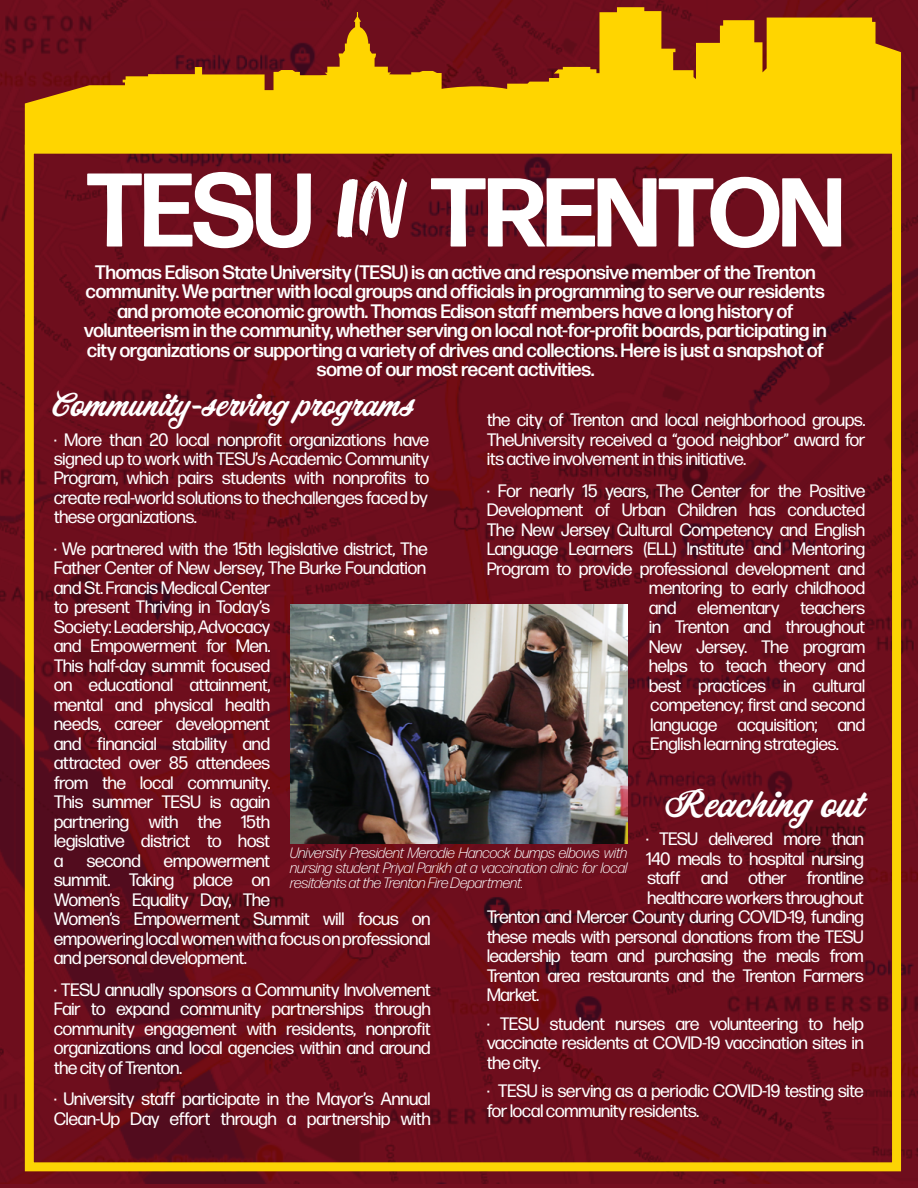
<style>
.page{position:relative;width:918px;height:1188px;background:#fff}
.page>*{position:absolute;margin:0;border:0;box-sizing:border-box;transform-origin:0 0}
.t1{font:700 97.5px "Forma DJR Banner";color:#fff}
.t2{font:34.5px "Corner Store JF";color:#fff}
.t3{font:30px "Corner Store JF";color:#fff}
.t4{font:500 19.5px/19.5px "Forma DJR Display";color:#fff;text-align:center}
.t5{font:18px/19.5px "Forma DJR Display";color:#fff;text-align:justify}
.t6{font:italic 300 15px/15px "Forma DJR Display";letter-spacing:.01em;color:#fff;text-align:justify}
.s1{font-size:104.4px}
.s2{font-family:"Zooja Pro";font-weight:400;font-size:85.5px}
</style>
<div class="page">
<img style="left:0;top:0;width:918px;height:1183px">
<div style="left:25px;top:145px;width:876px;height:1026px;border:9px solid #fcd404"></div>
<svg style="left:25px;top:7px;width:876px;height:143px;background:#c88b0a"></svg>
<img style="left:291px;top:604px;width:336px;height:239px">
<h1 class="t1" style="left:87px;top:151px;width:758px"><span class="s1">TESU</span> <span class="s2">IN</span> TRENTON</h1>
<p class="t4" style="left:84px;top:262px;width:744px">Thomas Edison State University (TESU) is an active and responsive member of the Trenton community. We partner with local groups and officials in programming to serve our residents and promote economic growth. Thomas Edison staff members have a long history of volunteerism in the community, whether serving on local not-for-profit boards, participating in city organizations or supporting a variety of drives and collections. Here is just a snapshot of some of our most recent activities.</p>
<p class="t5" style="left:487px;top:410px;width:380px">the city of Trenton and local neighborhood groups.<br>TheUniversity received a “good neighbor” award for its active involvement in this initiative.</p>
<p class="t5" style="left:487px;top:480px;width:380px">· For nearly 15 years, The Center for the Positive</p>
<p class="t5" style="left:487px;top:500px;width:380px">Development of Urban Children has conducted</p>
<p class="t5" style="left:487px;top:519px;width:380px">The New Jersey Cultural Competency and English</p>
<p class="t5" style="left:487px;top:539px;width:379px">Language Learners (ELL) Institute and Mentoring</p>
<p class="t5" style="left:487px;top:558px;width:380px">Program to provide professional development and</p>
<p class="t5" style="left:649px;top:578px;width:218px">mentoring to early childhood</p>
<p class="t5" style="left:649px;top:597px;width:218px">and elementary teachers</p>
<p class="t5" style="left:649px;top:617px;width:218px">in Trenton and throughout</p>
<p class="t5" style="left:649px;top:636px;width:217px">New Jersey. The program</p>
<p class="t5" style="left:649px;top:656px;width:217px">helps to teach theory and</p>
<p class="t5" style="left:649px;top:675px;width:217px">best practices in cultural</p>
<p class="t5" style="left:651px;top:695px;width:216px">competency; first and second</p>
<p class="t5" style="left:651px;top:714px;width:216px">language acquisition; and</p>
<p class="t5" style="left:651px;top:734px;width:190px">English learning strategies.</p>
<h2 class="t2" style="left:665px;top:779px;width:200px">Reaching out</h2>
<p class="t5" style="left:646px;top:829px;width:219px">· TESU delivered more than</p>
<p class="t5" style="left:646px;top:848px;width:219px">140 meals to hospital nursing</p>
<p class="t5" style="left:648px;top:868px;width:218px">staff and other frontline</p>
<p class="t5" style="left:648px;top:887px;width:217px">healthcare workers throughout</p>
<p class="t5" style="left:487px;top:907px;width:378px">Trenton and Mercer County during COVID-19, funding</p>
<p class="t5" style="left:487px;top:926px;width:378px">these meals with personal donations from the TESU</p>
<p class="t5" style="left:487px;top:946px;width:378px">leadership team and purchasing the meals from</p>
<p class="t5" style="left:487px;top:965px;width:378px">Trenton area restaurants and the Trenton Farmers</p>
<p class="t5" style="left:487px;top:985px;width:54px">Market.</p>
<p class="t5" style="left:487px;top:1013px;width:378px">· TESU student nurses are volunteering to help vaccinate residents at COVID-19 vaccination sites in the city.</p>
<p class="t5" style="left:487px;top:1081px;width:378px">· TESU is serving as a periodic COVID-19 testing site for local community residents.</p>
<h3 class="t3" style="left:52px;top:383px;width:363px">Community-serving programs</h3>
<p class="t5" style="left:54px;top:429px;width:377px">· More than 20 local nonprofit organizations have signed up to work with TESU’s Academic Community Program, which pairs students with nonprofits to create real-world solutions to thechallenges faced by these organizations.</p>
<p class="t5" style="left:54px;top:539px;width:375px;text-align:left">· We partnered with the 15th legislative district, The<br>Father Center of New Jersey, The Burke Foundation and St. Francis Medical Center<br>to present Thriving in Today’s<br>Society: Leadership, Advocacy<br>and Empowerment for Men.<br>This half-day summit focused<br>on educational attainment,<br>mental and physical health<br>needs, career development<br>and financial stability and<br>attracted over 85 attendees<br>from the local community.<br>This summer TESU is again<br>partnering with the 15th<br>legislative district to host<br>a</p>
<p class="t6" style="left:291px;top:845px;width:338px">University President Merodie Hancock bumps elbows with nursing student Priyal Parikh at a vaccination clinic for local resitdents at the Trenton Fire Department.</p>
<p class="t5" style="left:87px;top:850px;width:56px">second</p>
<p class="t5" style="left:54px;top:850px;width:378px;text-align:left;text-indent:110px">empowerment<br>summit. Taking place on<br>Women’s Equality Day, The<br>Women’s Empowerment Summit will focus on empowering local women with a focus on professional and personal development.</p>
<p class="t5" style="left:54px;top:979px;width:378px">· TESU annually sponsors a Community Involvement Fair to expand community partnerships through community engagement with residents, nonprofit organizations and local agencies within and around the city of Trenton.</p>
<p class="t5" style="left:54px;top:1089px;width:378px">· University staff participate in the Mayor’s Annual<br>Clean-Up Day effort through a partnership with</p>
</div>
